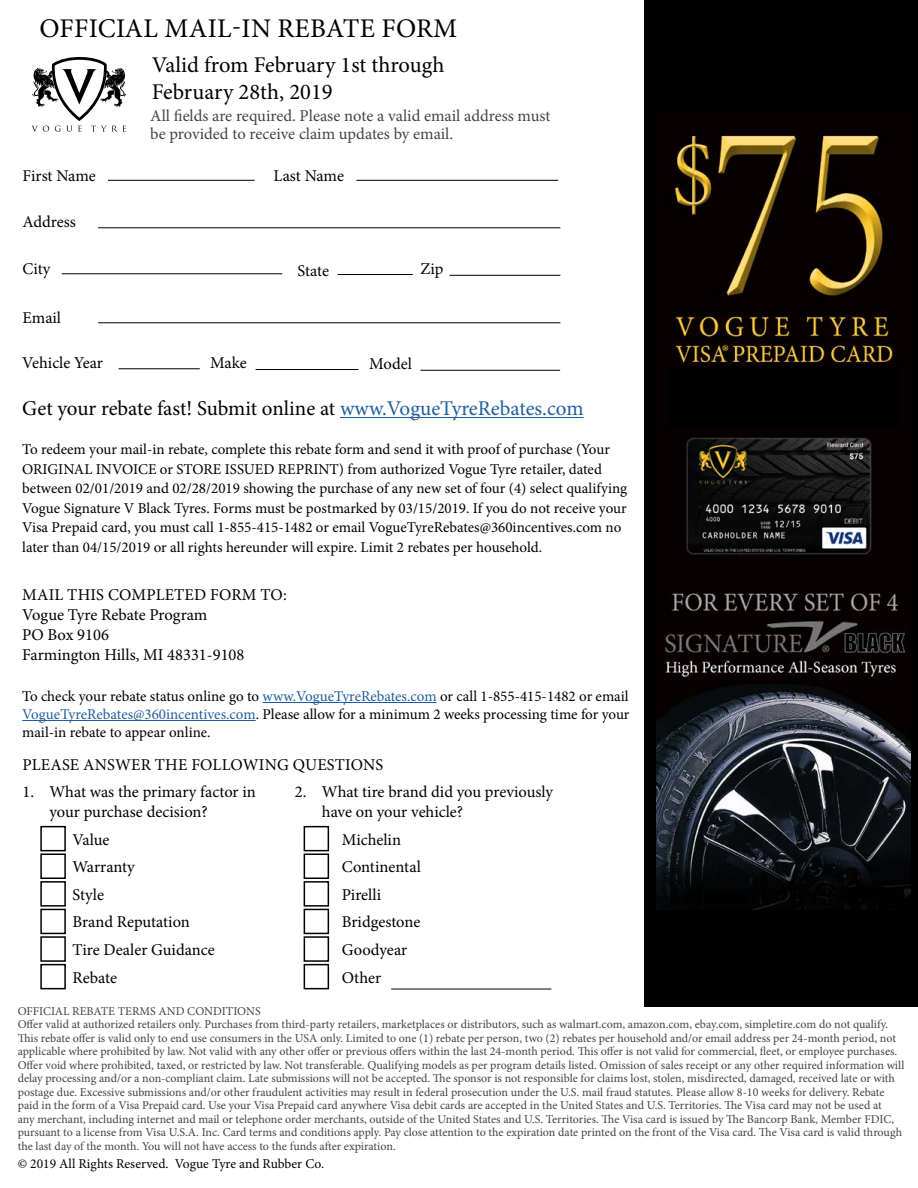
<style>
.page{position:relative;width:918px;height:1188px;background:#fff}
.page>*{position:absolute;margin:0;border:0;box-sizing:border-box;transform-origin:0 0}
.t1{font:27px "Minion Pro";letter-spacing:.01em;color:#000}
.t2{font:22.5px/27px "Minion Pro";color:#000}
.t3{font:21px "Minion Pro";letter-spacing:-.005em;color:#000}
.t4{font:16.5px/27.6px "Minion Pro";color:#000}
.t5{font:16.5px/18px "Minion Pro";color:#444}
.t6{font:15px/19.5px "Minion Pro";color:#000}
.t7{font:13.5px "Minion Pro";color:#000}
.t8{font:12px/13.5px "Minion Pro";letter-spacing:-.005em;color:#444}
.s1{color:#215e9e}
</style>
<div class="page">
<svg style="left:32px;top:57px;width:95px;height:75px"></svg>
<hr style="left:340px;top:417px;width:244px;height:1px;background:#215e9e">
<hr style="left:263px;top:702px;width:174px;height:1px;background:#215e9e">
<hr style="left:22px;top:720px;width:234px;height:1px;background:#215e9e">
<div style="left:644px;top:0;width:274px;height:1007px;background:#000"></div>
<img style="left:657px;top:135px;width:253px;height:775px">
<hr style="left:108px;top:180px;width:147px;height:1px;background:#000">
<hr style="left:98px;top:227px;width:462px;height:1px;background:#000">
<hr style="left:62px;top:273px;width:220px;height:1px;background:#000">
<hr style="left:338px;top:274px;width:75px;height:1px;background:#000">
<hr style="left:449px;top:275px;width:111px;height:1px;background:#000">
<hr style="left:98px;top:322px;width:462px;height:1px;background:#000">
<hr style="left:118px;top:368px;width:82px;height:1px;background:#000">
<hr style="left:256px;top:369px;width:102px;height:1px;background:#000">
<hr style="left:420px;top:370px;width:140px;height:1px;background:#000">
<div style="left:40px;top:826px;width:26px;height:25px;border:2px solid #000"></div>
<div style="left:40px;top:854px;width:26px;height:25px;border:2px solid #000"></div>
<div style="left:40px;top:881px;width:26px;height:26px;border:2px solid #000"></div>
<div style="left:40px;top:909px;width:26px;height:25px;border:2px solid #000"></div>
<div style="left:40px;top:936px;width:26px;height:26px;border:2px solid #000"></div>
<div style="left:40px;top:964px;width:26px;height:25px;border:2px solid #000"></div>
<div style="left:304px;top:826px;width:25px;height:25px;border:2px solid #000"></div>
<div style="left:304px;top:854px;width:25px;height:25px;border:2px solid #000"></div>
<div style="left:304px;top:881px;width:25px;height:26px;border:2px solid #000"></div>
<div style="left:304px;top:909px;width:25px;height:25px;border:2px solid #000"></div>
<div style="left:304px;top:936px;width:25px;height:26px;border:2px solid #000"></div>
<hr style="left:391px;top:989px;width:160px;height:1px;background:#000">
<div style="left:304px;top:964px;width:25px;height:25px;border:2px solid #000"></div>
<hr style="left:356px;top:180px;width:202px;height:1px;background:#000">
<div style="left:668px;top:367px;width:232px;height:59px;background:#000"></div>
<h1 class="t1" style="left:39px;top:10px;width:419px">OFFICIAL MAIL-IN REBATE FORM</h1>
<h2 class="t2" style="left:152px;top:52px;width:294px">Valid from February 1st through<br>February 28th, 2019</h2>
<h3 class="t5" style="left:150px;top:107px;width:402px">All fields are required. Please note a valid email address must be provided to receive claim updates by email.</h3>
<h3 class="t4" style="left:22px;top:162px;width:75px">First Name</h3>
<h3 class="t4" style="left:22px;top:208px;width:55px">Address</h3>
<h3 class="t4" style="left:22px;top:255px;width:29px">City</h3>
<h3 class="t4" style="left:298px;top:257px;width:33px">State</h3>
<h3 class="t4" style="left:420px;top:255px;width:25px">Zip</h3>
<h3 class="t4" style="left:22px;top:304px;width:40px">Email</h3>
<h3 class="t4" style="left:22px;top:349px;width:82px">Vehicle Year</h3>
<h3 class="t4" style="left:210px;top:349px;width:38px">Make</h3>
<h3 class="t4" style="left:369px;top:350px;width:44px">Model</h3>
<h3 class="t4" style="left:274px;top:162px;width:72px">Last Name</h3>
<h3 class="t3" style="left:22px;top:395px;width:563px">Get your rebate fast! Submit online at <span class="s1">www.VogueTyreRebates.com</span></h3>
<p class="t6" style="left:22px;top:440px;width:606px">To redeem your mail-in rebate, complete this rebate form and send it with proof of purchase (Your ORIGINAL INVOICE or STORE ISSUED REPRINT) from authorized Vogue Tyre retailer, dated between 02/01/2019 and 02/28/2019 showing the purchase of any new set of four (4) select qualifying Vogue Signature V Black Tyres. Forms must be postmarked by 03/15/2019. If you do not receive your Visa Prepaid card, you must call 1-855-415-1482 or email VogueTyreRebates@360incentives.com no later than 04/15/2019 or all rights hereunder will expire. Limit 2 rebates per household.</p>
<h3 class="t4" style="left:22px;top:585px;width:266px;line-height:19.8px">MAIL THIS COMPLETED FORM TO:<br>Vogue Tyre Rebate Program<br>PO Box 9106<br>Farmington Hills, MI 48331-9108</h3>
<p class="t6" style="left:22px;top:687px;width:609px;line-height:18px;text-align:justify">To check your rebate status online go to <span class="s1">www.VogueTyreRebates.com</span> or call 1-855-415-1482 or email <span class="s1">VogueTyreRebates@360incentives.com</span>. Please allow for a minimum 2 weeks processing time for your mail-in rebate to appear online.</p>
<h3 class="t4" style="left:23px;top:751px;width:362px">PLEASE ANSWER THE FOLLOWING QUESTIONS</h3>
<h3 class="t4" style="left:322px;top:782px;width:233px;line-height:19.8px;text-indent:-27px">2. What tire brand did you previously have on your vehicle?</h3>
<h3 class="t4" style="left:73px;top:826px;width:144px">Value<br>Warranty<br>Style<br>Brand Reputation<br>Tire Dealer Guidance<br>Rebate</h3>
<h3 class="t4" style="left:342px;top:826px;width:81px">Michelin<br>Continental<br>Pirelli<br>Bridgestone<br>Goodyear<br>Other</h3>
<h3 class="t4" style="left:49px;top:782px;width:208px;line-height:19.8px;text-indent:-27px">1. What was the primary factor in your purchase decision?</h3>
<p class="t8" style="left:18px;top:1004px;width:888px">OFFICIAL REBATE TERMS AND CONDITIONS<br>Offer valid at authorized retailers only. Purchases from third-party retailers, marketplaces or distributors, such as walmart.com, amazon.com, ebay.com, simpletire.com do not qualify.<br>This rebate offer is valid only to end use consumers in the USA only. Limited to one (1) rebate per person, two (2) rebates per household and/or email address per 24-month period, not applicable where prohibited by law. Not valid with any other offer or previous offers within the last 24-month period. This offer is not valid for commercial, fleet, or employee purchases.<br>Offer void where prohibited, taxed, or restricted by law. Not transferable. Qualifying models as per program details listed. Omission of sales receipt or any other required information will delay processing and/or a non-compliant claim. Late submissions will not be accepted. The sponsor is not responsible for claims lost, stolen, misdirected, damaged, received late or with postage due. Excessive submissions and/or other fraudulent activities may result in federal prosecution under the U.S. mail fraud statutes. Please allow 8-10 weeks for delivery. Rebate paid in the form of a Visa Prepaid card. Use your Visa Prepaid card anywhere Visa debit cards are accepted in the United States and U.S. Territories. The Visa card may not be used at<br>any merchant, including internet and mail or telephone order merchants, outside of the United States and U.S. Territories. The Visa card is issued by The Bancorp Bank, Member FDIC, pursuant to a license from Visa U.S.A. Inc. Card terms and conditions apply. Pay close attention to the expiration date printed on the front of the Visa card. The Visa card is valid through the last day of the month. You will not have access to the funds after expiration.</p>
<p class="t7" style="left:18px;top:1155px;width:308px">© 2019 All Rights Reserved. Vogue Tyre and Rubber Co.</p>
</div>
